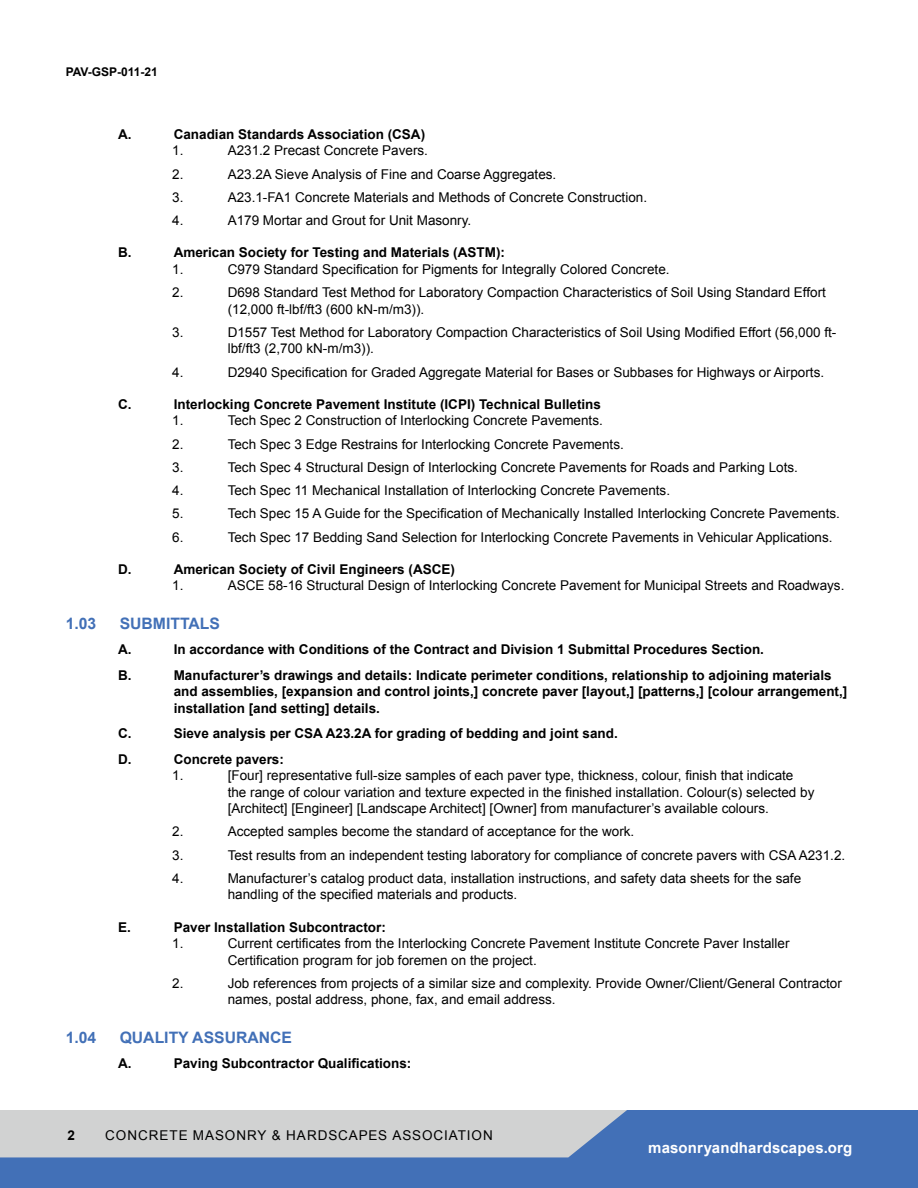
<style>
.page{position:relative;width:918px;height:1188px;background:#fff}
.page>*{position:absolute;margin:0;border:0;box-sizing:border-box;transform-origin:0 0}
.t1{font:700 15.75px "Arial";color:#4270b7}
.t2{font:700 15px "Arial";letter-spacing:.01em;color:#fff}
.t3{font:13.5px/16.5px "Arial";color:#000}
.t4{font:700 13.5px/16.5px "Arial";color:#000}
.t5{font:13.5px "Arial";letter-spacing:.07em;color:#000}
.t6{font:700 12px "Arial";color:#000}
</style>
<div class="page">
<svg style="left:0;top:1110px;width:918px;height:78px;background:#7b97c1"></svg>
<p class="t6" style="left:66px;top:64px;width:94px">PAV-GSP-011-21</p>
<p class="t4" style="left:118px;top:126px;width:15px">A.</p>
<p class="t4" style="left:174px;top:126px;width:253px">Canadian Standards Association (CSA)</p>
<p class="t3" style="left:172px;top:143px;width:13px">1.</p>
<p class="t3" style="left:228px;top:143px;width:202px">A231.2 Precast Concrete Pavers.</p>
<p class="t3" style="left:172px;top:166px;width:13px">2.</p>
<p class="t3" style="left:228px;top:166px;width:330px">A23.2A Sieve Analysis of Fine and Coarse Aggregates.</p>
<p class="t3" style="left:172px;top:189px;width:13px">3.</p>
<p class="t3" style="left:228px;top:189px;width:421px">A23.1-FA1 Concrete Materials and Methods of Concrete Construction.</p>
<p class="t3" style="left:172px;top:212px;width:13px">4.</p>
<p class="t3" style="left:228px;top:212px;width:245px">A179 Mortar and Grout for Unit Masonry.</p>
<p class="t4" style="left:118px;top:245px;width:15px">B.</p>
<p class="t4" style="left:174px;top:245px;width:333px">American Society for Testing and Materials (ASTM):</p>
<p class="t3" style="left:172px;top:261px;width:13px">1.</p>
<p class="t3" style="left:228px;top:261px;width:443px">C979 Standard Specification for Pigments for Integrally Colored Concrete.</p>
<p class="t3" style="left:172px;top:284px;width:13px">2.</p>
<p class="t3" style="left:228px;top:284px;width:600px">D698 Standard Test Method for Laboratory Compaction Characteristics of Soil Using Standard Effort (12,000 ft-lbf/ft3 (600 kN-m/m3)).</p>
<p class="t3" style="left:172px;top:324px;width:13px">3.</p>
<p class="t3" style="left:228px;top:324px;width:610px">D1557 Test Method for Laboratory Compaction Characteristics of Soil Using Modified Effort (56,000 ft&shy;lbf/ft3 (2,700 kN-m/m3)).</p>
<p class="t3" style="left:172px;top:364px;width:13px">4.</p>
<p class="t3" style="left:228px;top:364px;width:598px">D2940 Specification for Graded Aggregate Material for Bases or Subbases for Highways or Airports.</p>
<p class="t4" style="left:118px;top:396px;width:15px">C.</p>
<p class="t4" style="left:174px;top:396px;width:429px">Interlocking Concrete Pavement Institute (ICPI) Technical Bulletins</p>
<p class="t3" style="left:172px;top:413px;width:13px">1.</p>
<p class="t3" style="left:228px;top:413px;width:377px">Tech Spec 2 Construction of Interlocking Concrete Pavements.</p>
<p class="t3" style="left:172px;top:436px;width:13px">2.</p>
<p class="t3" style="left:228px;top:436px;width:398px">Tech Spec 3 Edge Restrains for Interlocking Concrete Pavements.</p>
<p class="t3" style="left:172px;top:459px;width:13px">3.</p>
<p class="t3" style="left:228px;top:459px;width:572px">Tech Spec 4 Structural Design of Interlocking Concrete Pavements for Roads and Parking Lots.</p>
<p class="t3" style="left:172px;top:482px;width:13px">4.</p>
<p class="t3" style="left:228px;top:482px;width:444px">Tech Spec 11 Mechanical Installation of Interlocking Concrete Pavements.</p>
<p class="t3" style="left:172px;top:505px;width:13px">5.</p>
<p class="t3" style="left:228px;top:505px;width:614px">Tech Spec 15 A Guide for the Specification of Mechanically Installed Interlocking Concrete Pavements.</p>
<p class="t3" style="left:172px;top:529px;width:13px">6.</p>
<p class="t3" style="left:228px;top:529px;width:606px">Tech Spec 17 Bedding Sand Selection for Interlocking Concrete Pavements in Vehicular Applications.</p>
<p class="t4" style="left:118px;top:561px;width:15px">D.</p>
<p class="t4" style="left:174px;top:561px;width:283px">American Society of Civil Engineers (ASCE)</p>
<p class="t3" style="left:172px;top:577px;width:13px">1.</p>
<p class="t3" style="left:228px;top:577px;width:618px">ASCE 58-16 Structural Design of Interlocking Concrete Pavement for Municipal Streets and Roadways.</p>
<p class="t1" style="left:66px;top:613px;width:32px">1.03</p>
<p class="t1" style="left:120px;top:613px;width:102px">SUBMITTALS</p>
<p class="t4" style="left:118px;top:642px;width:15px">A.</p>
<p class="t4" style="left:174px;top:642px;width:592px">In accordance with Conditions of the Contract and Division 1 Submittal Procedures Section.</p>
<p class="t4" style="left:118px;top:667px;width:15px">B.</p>
<p class="t4" style="left:174px;top:667px;width:675px">Manufacturer’s drawings and details: Indicate perimeter conditions, relationship to adjoining materials and assemblies, [expansion and control joints,] concrete paver [layout,] [patterns,] [colour arrangement,] installation [and setting] details.</p>
<p class="t4" style="left:118px;top:726px;width:15px">C.</p>
<p class="t4" style="left:174px;top:726px;width:446px">Sieve analysis per CSA A23.2A for grading of bedding and joint sand.</p>
<p class="t4" style="left:118px;top:751px;width:15px">D.</p>
<p class="t4" style="left:174px;top:751px;width:112px">Concrete pavers:</p>
<p class="t3" style="left:172px;top:767px;width:13px">1.</p>
<p class="t3" style="left:228px;top:767px;width:588px">[Four] representative full-size samples of each paver type, thickness, colour, finish that indicate the range of colour variation and texture expected in the finished installation. Colour(s) selected by [Architect] [Engineer] [Landscape Architect] [Owner] from manufacturer’s available colours.</p>
<p class="t3" style="left:172px;top:824px;width:13px">2.</p>
<p class="t3" style="left:228px;top:824px;width:408px">Accepted samples become the standard of acceptance for the work.</p>
<p class="t3" style="left:172px;top:847px;width:13px">3.</p>
<p class="t3" style="left:228px;top:847px;width:619px">Test results from an independent testing laboratory for compliance of concrete pavers with CSA A231.2.</p>
<p class="t3" style="left:172px;top:870px;width:13px">4.</p>
<p class="t3" style="left:228px;top:870px;width:575px">Manufacturer’s catalog product data, installation instructions, and safety data sheets for the safe handling of the specified materials and products.</p>
<p class="t4" style="left:118px;top:919px;width:14px">E.</p>
<p class="t4" style="left:174px;top:919px;width:214px">Paver Installation Subcontractor:</p>
<p class="t3" style="left:172px;top:935px;width:13px">1.</p>
<p class="t3" style="left:228px;top:935px;width:563px">Current certificates from the Interlocking Concrete Pavement Institute Concrete Paver Installer<br>Certification program for job foremen on the project.</p>
<p class="t3" style="left:172px;top:975px;width:13px">2.</p>
<p class="t3" style="left:228px;top:975px;width:616px">Job references from projects of a similar size and complexity. Provide Owner/Client/General Contractor names, postal address, phone, fax, and email address.</p>
<p class="t1" style="left:66px;top:1027px;width:32px">1.04</p>
<p class="t1" style="left:120px;top:1027px;width:174px">QUALITY ASSURANCE</p>
<p class="t4" style="left:118px;top:1056px;width:15px">A.</p>
<p class="t4" style="left:174px;top:1056px;width:239px">Paving Subcontractor Qualifications:</p>
<p class="t4" style="left:68px;top:1127px;width:9px">2</p>
<p class="t5" style="left:105px;top:1126px;width:389px">CONCRETE MASONRY &amp; HARDSCAPES ASSOCIATION</p>
<p class="t2" style="left:648px;top:1138px;width:206px">masonryandhardscapes.org</p>
</div>
